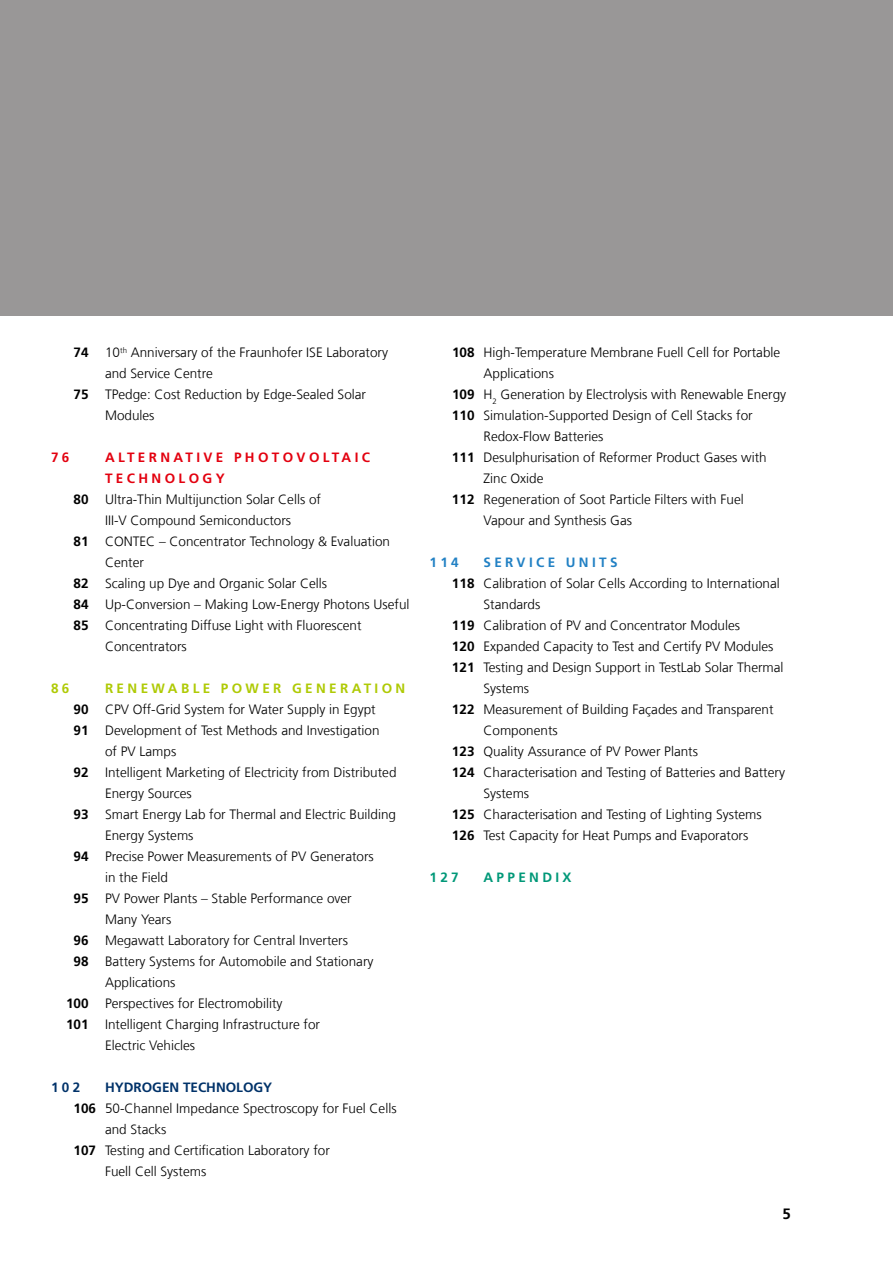
<style>
.page{position:relative;width:893px;height:1263px;background:#fff}
.page>*{position:absolute;margin:0;border:0;box-sizing:border-box;transform-origin:0 0}
.t1{font:700 15px "Frutiger LT Com";color:#000}
.t2{font:300 13.5px "Frutiger LT Com";color:#000}
.t3{font:700 13.5px "Frutiger LT Com";letter-spacing:.25em;color:#e3000f}
.t4{font:700 13.5px "Frutiger LT Com";letter-spacing:.25em;color:#afca05}
.t5{font:700 13.5px "Frutiger LT Com";color:#003269}
.t6{font:700 13.5px "Frutiger LT Com";letter-spacing:.25em;color:#2281c4}
.t7{font:700 13.5px "Frutiger LT Com";letter-spacing:.25em;color:#009878}
.s1{font-weight:700}
</style>
<div class="page">
<div style="left:0;top:0;width:893px;height:315px;background:#999797"></div>
<p class="t2" style="left:74px;top:344px;width:316px"><span class="s1">74</span> 10<sup>th</sup> Anniversary of the Fraunhofer ISE Laboratory</p>
<p class="t2" style="left:105px;top:365px;width:109px">and Service Centre</p>
<p class="t2" style="left:74px;top:386px;width:294px"><span class="s1">75</span> TPedge: Cost Reduction by Edge-Sealed Solar</p>
<p class="t2" style="left:105px;top:408px;width:51px">Modules</p>
<p class="t3" style="left:51px;top:449px;width:20px">76</p>
<p class="t3" style="left:105px;top:449px;width:33px">ALTER</p>
<p class="t3" style="left:160px;top:449px;width:110px">NATIVE PHOTO</p>
<p class="t3" style="left:297px;top:449px;width:75px">VOLTAIC</p>
<p class="t3" style="left:105px;top:470px;width:121px">TE CHNOLOGY</p>
<p class="t2" style="left:74px;top:492px;width:249px"><span class="s1">80</span> Ultra-Thin Multijunction Solar Cells of</p>
<p class="t2" style="left:105px;top:513px;width:188px">III-V Compound Semiconductors</p>
<p class="t2" style="left:74px;top:534px;width:318px"><span class="s1">81</span> CONTEC – Concentrator Technology &amp; Evaluation</p>
<p class="t2" style="left:105px;top:555px;width:41px">Center</p>
<p class="t2" style="left:74px;top:576px;width:255px"><span class="s1">82</span> Scaling up Dye and Organic Solar Cells</p>
<p class="t2" style="left:74px;top:597px;width:338px"><span class="s1">84</span> Up-Conversion – Making Low-Energy Photons Useful</p>
<p class="t2" style="left:74px;top:618px;width:290px"><span class="s1">85</span> Concentrating Diffuse Light with Fluorescent</p>
<p class="t2" style="left:105px;top:639px;width:83px">Concentrators</p>
<p class="t4" style="left:51px;top:680px;width:20px">86</p>
<p class="t4" style="left:105px;top:680px;width:139px">RE NEW ABLE POWER</p>
<p class="t4" style="left:292px;top:680px;width:115px">GE NER ATION</p>
<p class="t2" style="left:74px;top:702px;width:304px"><span class="s1">90</span> CPV Off-Grid System for Water Supply in Egypt</p>
<p class="t2" style="left:74px;top:723px;width:308px"><span class="s1">91</span> Development of Test Methods and Investigation</p>
<p class="t2" style="left:105px;top:744px;width:73px">of PV Lamps</p>
<p class="t2" style="left:74px;top:765px;width:324px"><span class="s1">92</span> Intelligent Marketing of Electricity from Distributed</p>
<p class="t2" style="left:105px;top:786px;width:88px">Energy Sources</p>
<p class="t2" style="left:74px;top:807px;width:324px"><span class="s1">93</span> Smart Energy Lab for Thermal and Electric Building</p>
<p class="t2" style="left:105px;top:828px;width:90px">Energy Systems</p>
<p class="t2" style="left:74px;top:849px;width:302px"><span class="s1">94</span> Precise Power Measurements of PV Generators</p>
<p class="t2" style="left:105px;top:870px;width:65px">in the Field</p>
<p class="t2" style="left:74px;top:891px;width:280px"><span class="s1">95</span> PV Power Plants – Stable Performance over</p>
<p class="t2" style="left:105px;top:912px;width:68px">Many Years</p>
<p class="t2" style="left:74px;top:933px;width:276px"><span class="s1">96</span> Megawatt Laboratory for Central Inverters</p>
<p class="t2" style="left:74px;top:954px;width:301px"><span class="s1">98</span> Battery Systems for Automobile and Stationary</p>
<p class="t2" style="left:105px;top:975px;width:72px">Applications</p>
<p class="t2" style="left:66px;top:996px;width:218px"><span class="s1">100</span> Perspectives for Electromobility</p>
<p class="t2" style="left:66px;top:1017px;width:256px"><span class="s1">101</span> Intelligent Charging Infrastructure for</p>
<p class="t2" style="left:105px;top:1038px;width:91px">Electric Vehicles</p>
<p class="t5" style="left:51px;top:1080px;width:31px">102</p>
<p class="t5" style="left:105px;top:1080px;width:29px">HYDRO</p>
<p class="t5" style="left:152px;top:1080px;width:122px">GEN TECHNOLOGY</p>
<p class="t2" style="left:74px;top:1101px;width:325px"><span class="s1">106</span> 50-Channel Impedance Spectroscopy for Fuel Cells</p>
<p class="t2" style="left:105px;top:1122px;width:63px">and Stacks</p>
<p class="t2" style="left:74px;top:1143px;width:258px"><span class="s1">107</span> Testing and Certification Laboratory for</p>
<p class="t2" style="left:105px;top:1164px;width:103px">Fuell Cell Systems</p>
<p class="t2" style="left:452px;top:345px;width:330px"><span class="s1">108</span> High-Temperature Membrane Fuell Cell for Portable</p>
<p class="t2" style="left:483px;top:366px;width:72px">Applications</p>
<p class="t2" style="left:452px;top:386px;width:336px"><span class="s1">109</span> H<sub>2</sub> Generation by Electrolysis with Renewable Energy</p>
<p class="t2" style="left:452px;top:407px;width:302px"><span class="s1">110</span> Simulation-Supported Design of Cell Stacks for</p>
<p class="t2" style="left:483px;top:428px;width:122px">Redox-Flow Batteries</p>
<p class="t2" style="left:452px;top:450px;width:316px"><span class="s1">111</span> Desulphurisation of Reformer Product Gases with</p>
<p class="t2" style="left:483px;top:471px;width:61px">Zinc Oxide</p>
<p class="t2" style="left:452px;top:492px;width:293px"><span class="s1">112</span> Regeneration of Soot Particle Filters with Fuel</p>
<p class="t2" style="left:483px;top:513px;width:150px">Vapour and Synthesis Gas</p>
<p class="t6" style="left:429px;top:554px;width:31px">114</p>
<p class="t6" style="left:483px;top:554px;width:136px">SER VICE UNITS</p>
<p class="t2" style="left:452px;top:576px;width:329px"><span class="s1">118</span> Calibration of Solar Cells According to International</p>
<p class="t2" style="left:483px;top:597px;width:58px">Standards</p>
<p class="t2" style="left:452px;top:618px;width:290px"><span class="s1">119</span> Calibration of PV and Concentrator Modules</p>
<p class="t2" style="left:452px;top:639px;width:323px"><span class="s1">120</span> Expanded Capacity to Test and Certify PV Modules</p>
<p class="t2" style="left:452px;top:660px;width:333px"><span class="s1">121</span> Testing and Design Support in TestLab Solar Thermal</p>
<p class="t2" style="left:483px;top:681px;width:47px">Systems</p>
<p class="t2" style="left:452px;top:702px;width:323px"><span class="s1">122</span> Measurement of Building Façades and Transparent</p>
<p class="t2" style="left:483px;top:723px;width:76px">Components</p>
<p class="t2" style="left:452px;top:744px;width:248px"><span class="s1">123</span> Quality Assurance of PV Power Plants</p>
<p class="t2" style="left:452px;top:765px;width:335px"><span class="s1">124</span> Characterisation and Testing of Batteries and Battery</p>
<p class="t2" style="left:483px;top:786px;width:47px">Systems</p>
<p class="t2" style="left:452px;top:807px;width:311px"><span class="s1">125</span> Characterisation and Testing of Lighting Systems</p>
<p class="t2" style="left:452px;top:828px;width:298px"><span class="s1">126</span> Test Capacity for Heat Pumps and Evaporators</p>
<p class="t7" style="left:429px;top:870px;width:31px">127</p>
<p class="t7" style="left:483px;top:870px;width:90px">APP ENDIX</p>
<p class="t1" style="left:783px;top:1205px;width:10px">5</p>
</div>
